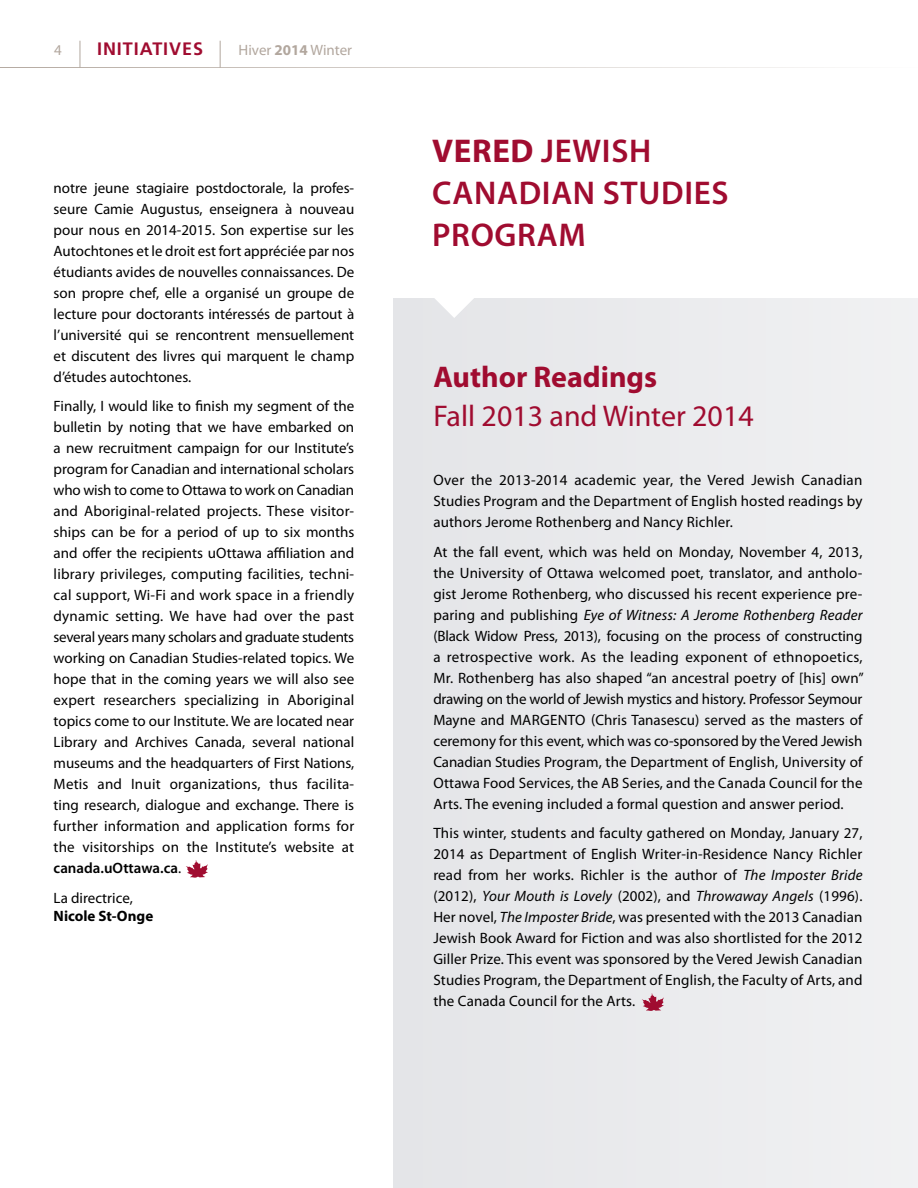
<style>
.page{position:relative;width:918px;height:1188px;background:#fff}
.page>*{position:absolute;margin:0;border:0;box-sizing:border-box;transform-origin:0 0}
.t1{font:600 33px/42px "Myriad Pro";letter-spacing:.02em;color:#a00c30}
.t2{font:30px/39px "Myriad Pro";color:#a00c30}
.t3{font:700 18px "Frutiger";letter-spacing:.05em;color:#a00c30}
.Texte_Myriad{font:15px/21px "Myriad Pro";letter-spacing:.01em;color:#000;text-align:justify}
.t4{font:15px "Myriad Pro";color:#b2a79e}
.s1{font-weight:700}
.s2{font-weight:600}
.s3{font-style:italic}
</style>
<div class="page">
<div style="left:393px;top:297px;width:525px;height:891px;background:#e4e5e8"></div>
<svg style="left:433px;top:297px;width:42px;height:21px"></svg>
<svg style="left:186px;top:860px;width:22px;height:18px"></svg>
<svg style="left:642px;top:993px;width:22px;height:18px"></svg>
<hr style="left:0;top:67px;width:918px;height:1px;background:#b2a79e">
<svg style="left:220px;top:41px;width:1px;height:27px"></svg>
<svg style="left:80px;top:41px;width:1px;height:26px"></svg>
<p class="t4" style="left:54px;top:41px;width:9px">4</p>
<p class="t3" style="left:97px;top:38px;width:107px">INITIATIVES</p>
<p class="t4" style="left:239px;top:41px;width:115px">Hiver <span class="s1">2014</span> Winter</p>
<p class="Texte_Myriad" style="left:54px;top:178px;width:302px">notre jeune stagiaire postdoctorale, la profes&shy;seure Camie Augustus, enseignera à nouveau pour nous en 2014-2015. Son expertise sur les Autochtones et le droit est fort appréciée par nos étudiants avides de nouvelles connaissances. De son propre chef, elle a organisé un groupe de lecture pour doctorants intéressés de partout à l’université qui se rencontrent mensuellement et discutent des livres qui marquent le champ d’études autochtones.</p>
<p class="Texte_Myriad" style="left:54px;top:396px;width:302px">Finally, I would like to finish my segment of the bulletin by noting that we have embarked on a new recruitment campaign for our Institute’s program for Canadian and international scholars who wish to come to Ottawa to work on Canadian and Aboriginal-related projects. These visitor&shy;ships can be for a period of up to six months and offer the recipients uOttawa affiliation and library privileges, computing facilities, techni&shy;cal support, Wi-Fi and work space in a friendly dynamic setting. We have had over the past several years many scholars and graduate students working on Canadian Studies-related topics. We hope that in the coming years we will also see expert researchers specializing in Aboriginal topics come to our Institute. We are located near Library and Archives Canada, several national museums and the headquarters of First Nations, Metis and Inuit organizations, thus facilita&shy;ting research, dialogue and exchange. There is further information and application forms for the visitorships on the Institute’s website at <span class="s2">canada.uOttawa.ca</span>.</p>
<p class="Texte_Myriad" style="left:54px;top:888px;width:101px;line-height:18px">La directrice,<br><span class="s1">Nicole St-Onge</span></p>
<p class="t1" style="left:432px;top:129px;width:298px"><span class="s1">VERED</span> JEWISH<br>CANADIAN STUDIES<br>PROGRAM</p>
<p class="t2" style="left:433px;top:357px;width:322px"><span class="s1">Author Readings<br></span>Fall 2013 and Winter 2014</p>
<p class="Texte_Myriad" style="left:433px;top:470px;width:431px">Over the 2013-2014 academic year, the Vered Jewish Canadian Studies Program and the Department of English hosted readings by authors Jerome Rothenberg and Nancy Richler.</p>
<p class="Texte_Myriad" style="left:433px;top:541px;width:432px">At the fall event, which was held on Monday, November 4, 2013, the University of Ottawa welcomed poet, translator, and antholo&shy;gist Jerome Rothenberg, who discussed his recent experience pre&shy;paring and publishing <span class="s3">Eye of Witness: A Jerome Rothenberg Reader </span>(Black Widow Press, 2013), focusing on the process of constructing a retrospective work. As the leading exponent of ethnopoetics, Mr. Rothenberg has also shaped “an ancestral poetry of [his] own” drawing on the world of Jewish mystics and history. Professor Seymour Mayne and MARGENTO (Chris Tanasescu) served as the masters of ceremony for this event, which was co-sponsored by the Vered Jewish Canadian Studies Program, the Department of English, University of Ottawa Food Services, the AB Series, and the Canada Council for the Arts. The evening included a formal question and answer period.</p>
<p class="Texte_Myriad" style="left:433px;top:822px;width:431px">This winter, students and faculty gathered on Monday, January 27, 2014 as Department of English Writer-in-Residence Nancy Richler read from her works. Richler is the author of <span class="s3">The Imposter Bride </span>(2012), <span class="s3">Your Mouth is Lovely</span> (2002), and <span class="s3">Throwaway Angels</span> (1996).<br>Her novel, <span class="s3">The Imposter Bride</span>, was presented with the 2013 Canadian Jewish Book Award for Fiction and was also shortlisted for the 2012<br>Giller Prize. This event was sponsored by the Vered Jewish Canadian Studies Program, the Department of English, the Faculty of Arts, and the Canada Council for the Arts.</p>
</div>
